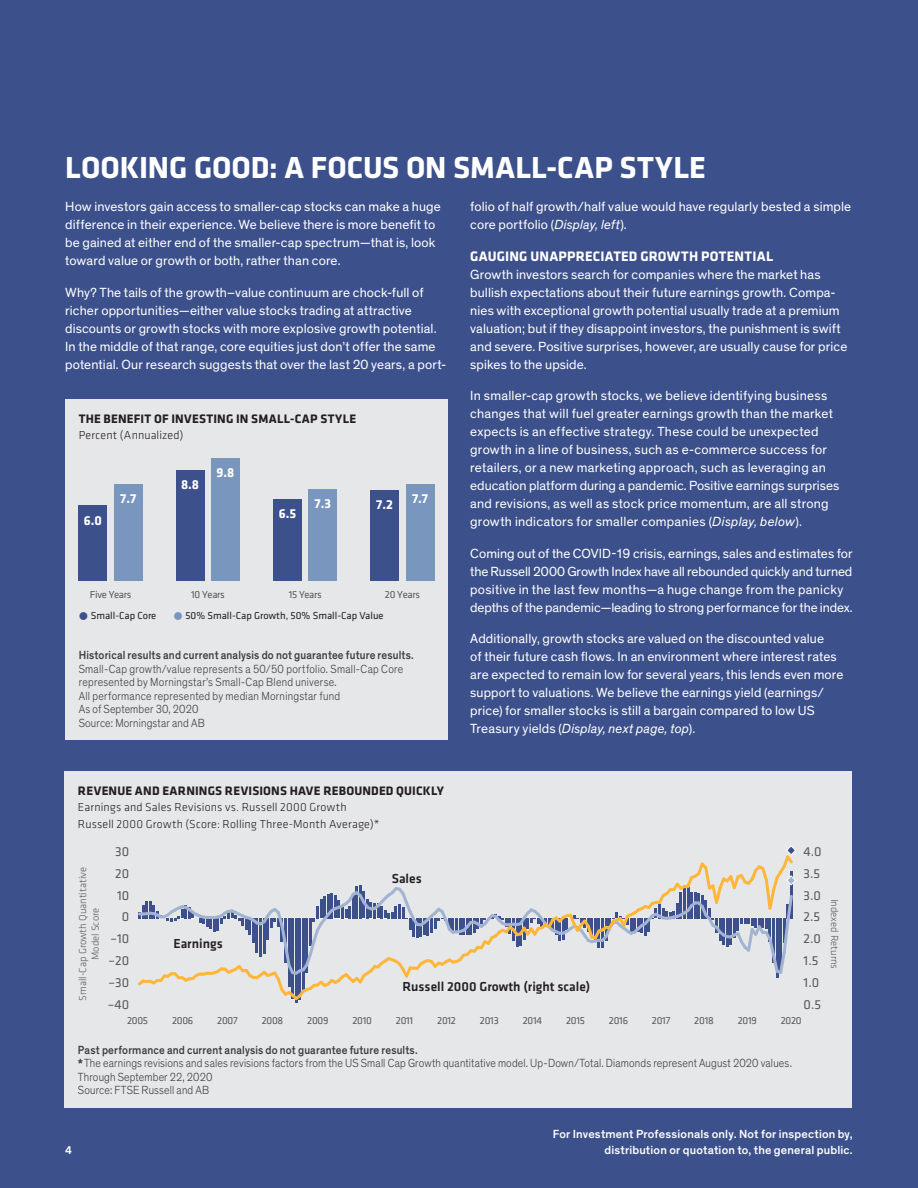
<style>
.page{position:relative;width:918px;height:1188px;background:#3c508b}
.page>*{position:absolute;margin:0;border:0;box-sizing:border-box;transform-origin:0 0}
.t1{font:700 31.5px "Klavika";color:#fff}
.t2{font:700 14.25px "Klavika";letter-spacing:.015em;color:#fff}
.t3{font:13.5px/18px "Theinhardt";letter-spacing:.01em;color:#fff}
.t4{font:13.5px/21.8px "Klavika";color:#57585a;text-align:right}
.t5{font:500 13.5px "Klavika";color:#231f20}
.t6{font:700 13.5px "Klavika";color:#fff}
.t7{font:700 12.75px "Klavika";letter-spacing:.015em;color:#231f20}
.t8{font:300 12px/13.5px "Theinhardt";letter-spacing:.015em;color:#3e3e3f;scale:.9 1}
.t9{font:300 12px/16.5px "Klavika";letter-spacing:.01em;color:#231f20}
.t10{font:500 12px "Theinhardt";letter-spacing:.015em;color:#fff}
.t11{font:500 12px "Theinhardt";letter-spacing:.015em;color:#3e3e3f;scale:.9 1}
.t12{font:500 12px "Klavika";color:#fff}
.t13{font:10.5px "Klavika";letter-spacing:-.025em;color:#57585a}
.t14{font:10.5px "Klavika";color:#231f20}
.t15{font:300 10.5px/12.6px "Klavika";color:#57585a;text-align:center}
.s1{font-style:italic}
.s2{color:#3c508b}
.s3{color:#7996be}
.s4{font-weight:500}
</style>
<div class="page">
<div style="left:65px;top:399px;width:383px;height:341px;background:#e6e7e9"></div>
<div style="left:114px;top:484px;width:28px;height:97px;background:#7996be"></div>
<div style="left:79px;top:506px;width:28px;height:75px;background:#3c508b"></div>
<div style="left:211px;top:458px;width:29px;height:123px;background:#7996be"></div>
<div style="left:176px;top:471px;width:28px;height:110px;background:#3c508b"></div>
<div style="left:309px;top:489px;width:28px;height:92px;background:#7996be"></div>
<div style="left:273px;top:499px;width:29px;height:82px;background:#3c508b"></div>
<div style="left:406px;top:484px;width:28px;height:97px;background:#7996be"></div>
<div style="left:370px;top:491px;width:29px;height:90px;background:#3c508b"></div>
<div style="left:64px;top:772px;width:788px;height:336px;background:#e6e7e9"></div>
<svg style="left:138px;top:846px;width:658px;height:157px"></svg>
<h1 class="t1" style="left:65px;top:144px;width:642px">LOOKING GOOD: A FOCUS ON SMALL-CAP STYLE</h1>
<p class="t3" style="left:65px;top:198px;width:377px">How investors gain access to smaller-cap stocks can make a huge difference in their experience. We believe there is more benefit to be gained at either end of the smaller-cap spectrum—that is, look toward value or growth or both, rather than core.</p>
<p class="t3" style="left:65px;top:283px;width:383px">Why? The tails of the growth–value continuum are chock-full of richer opportunities—either value stocks trading at attractive discounts or growth stocks with more explosive growth potential.<br>In the middle of that range, core equities just don’t offer the same potential. Our research suggests that over the last 20 years, a port-</p>
<p class="t3" style="left:470px;top:198px;width:382px">folio of half growth/half value would have regularly bested a simple core portfolio (<span class="s1">Display, left</span>).</p>
<p class="t2" style="left:470px;top:246px;width:304px">GAUGING UNAPPRECIATED GROWTH POTENTIAL</p>
<p class="t3" style="left:470px;top:265px;width:379px">Growth investors search for companies where the market has bullish expectations about their future earnings growth. Compa&shy;nies with exceptional growth potential usually trade at a premium valuation; but if they disappoint investors, the punishment is swift and severe. Positive surprises, however, are usually cause for price spikes to the upside.</p>
<p class="t3" style="left:470px;top:387px;width:371px">In smaller-cap growth stocks, we believe identifying business changes that will fuel greater earnings growth than the market expects is an effective strategy. These could be unexpected growth in a line of business, such as e-commerce success for retailers, or a new marketing approach, such as leveraging an education platform during a pandemic. Positive earnings surprises and revisions, as well as stock price momentum, are all strong growth indicators for smaller companies (<span class="s1">Display, below</span>).</p>
<p class="t3" style="left:470px;top:544px;width:384px">Coming out of the COVID-19 crisis, earnings, sales and estimates for the Russell 2000 Growth Index have all rebounded quickly and turned positive in the last few months—a huge change from the panicky depths of the pandemic—leading to strong performance for the index.</p>
<p class="t3" style="left:470px;top:630px;width:375px">Additionally, growth stocks are valued on the discounted value<br>of their future cash flows. In an environment where interest rates are expected to remain low for several years, this lends even more support to valuations. We believe the earnings yield (earnings/ price) for smaller stocks is still a bargain compared to low US Treasury yields (<span class="s1">Display, next page, top</span>).</p>
<p class="t7" style="left:79px;top:409px;width:279px">THE BENEFIT OF INVESTING IN SMALL-CAP STYLE</p>
<p class="t9" style="left:79px;top:427px;width:106px">Percent (Annualized)</p>
<p class="t6" style="left:217px;top:463px;width:19px">9.8</p>
<p class="t6" style="left:181px;top:475px;width:20px">8.8</p>
<p class="t6" style="left:120px;top:489px;width:18px">7.7</p>
<p class="t6" style="left:412px;top:489px;width:18px">7.7</p>
<p class="t6" style="left:315px;top:494px;width:18px">7.3</p>
<p class="t6" style="left:376px;top:495px;width:18px">7.2</p>
<p class="t6" style="left:279px;top:504px;width:19px">6.5</p>
<p class="t6" style="left:84px;top:510px;width:20px">6.0</p>
<p class="t13" style="left:90px;top:588px;width:43px">Five Years</p>
<p class="t13" style="left:191px;top:588px;width:35px">10 Years</p>
<p class="t13" style="left:289px;top:588px;width:35px">15 Years</p>
<p class="t13" style="left:385px;top:588px;width:37px">20 Years</p>
<p class="t14" style="left:78px;top:609px;width:307px"><span class="s2">●</span> Small-Cap Core <span class="s3">●</span> 50% Small-Cap Growth, 50% Small-Cap Value</p>
<p class="t11" style="left:79px;top:648px;width:374px">Historical results and current analysis do not guarantee future results.</p>
<p class="t8" style="left:79px;top:662px;width:362px">Small-Cap growth/value represents a 50/50 portfolio. Small-Cap Core represented by Morningstar’s Small-Cap Blend universe.<br>All performance represented by median Morningstar fund<br>As of September 30, 2020<br>Source: Morningstar and AB</p>
<p class="t7" style="left:78px;top:781px;width:368px">REVENUE AND EARNINGS REVISIONS HAVE REBOUNDED QUICKLY</p>
<p class="t9" style="left:78px;top:799px;width:303px">Earnings and Sales Revisions vs. Russell 2000 Growth<br>Russell 2000 Growth (Score: Rolling Three-Month Average)*</p>
<p class="t15" style="left:76px;top:1001px;width:135px;rotate:-90deg">Small-Cap Growth Quantitative<br>Model Score</p>
<p class="t4" style="left:108px;top:840px;width:23px">30<br>20<br>10<br>0 –10 –20 –30 –40</p>
<p class="t4" style="left:804px;top:840px;width:20px;text-align:left">4.0<br>3.5<br>3.0<br>2.5<br>2.0<br>1.5<br>1.0<br>0.5</p>
<p class="t5" style="left:392px;top:869px;width:31px">Sales</p>
<p class="t5" style="left:173px;top:934px;width:51px">Earnings</p>
<p class="t5" style="left:402px;top:977px;width:189px">Russell 2000 Growth (right scale)</p>
<p class="t13" style="left:127px;top:1014px;width:23px">2005</p>
<p class="t13" style="left:172px;top:1014px;width:23px">2006</p>
<p class="t13" style="left:217px;top:1014px;width:22px">2007</p>
<p class="t13" style="left:262px;top:1014px;width:23px">2008</p>
<p class="t13" style="left:307px;top:1014px;width:23px">2009</p>
<p class="t13" style="left:352px;top:1014px;width:21px">2010</p>
<p class="t13" style="left:396px;top:1014px;width:19px">2011</p>
<p class="t13" style="left:437px;top:1014px;width:20px">2012</p>
<p class="t13" style="left:480px;top:1014px;width:20px">2013</p>
<p class="t13" style="left:523px;top:1014px;width:21px">2014</p>
<p class="t13" style="left:566px;top:1014px;width:20px">2015</p>
<p class="t13" style="left:609px;top:1014px;width:21px">2016</p>
<p class="t13" style="left:652px;top:1014px;width:20px">2017</p>
<p class="t13" style="left:694px;top:1014px;width:21px">2018</p>
<p class="t13" style="left:738px;top:1014px;width:21px">2019</p>
<p class="t13" style="left:781px;top:1014px;width:23px">2020</p>
<p class="t8" style="left:78px;top:1043px;width:795px"><span class="s4">Past performance and current analysis do not guarantee future results.<br>*</span> The earnings revisions and sales revisions factors from the US Small Cap Growth quantitative model. Up-Down/Total. Diamonds represent August 2020 values.<br>Through September 22, 2020<br>Source: FTSE Russell and AB</p>
<p class="t15" style="left:841px;top:899px;width:72px;rotate:90deg">Indexed Returns</p>
<p class="t10" style="left:553px;top:1127px;width:302px">For Investment Professionals only. Not for inspection by,</p>
<p class="t12" style="left:65px;top:1142px;width:8px">4</p>
<p class="t10" style="left:604px;top:1143px;width:250px">distribution or quotation to, the general public.</p>
</div>
